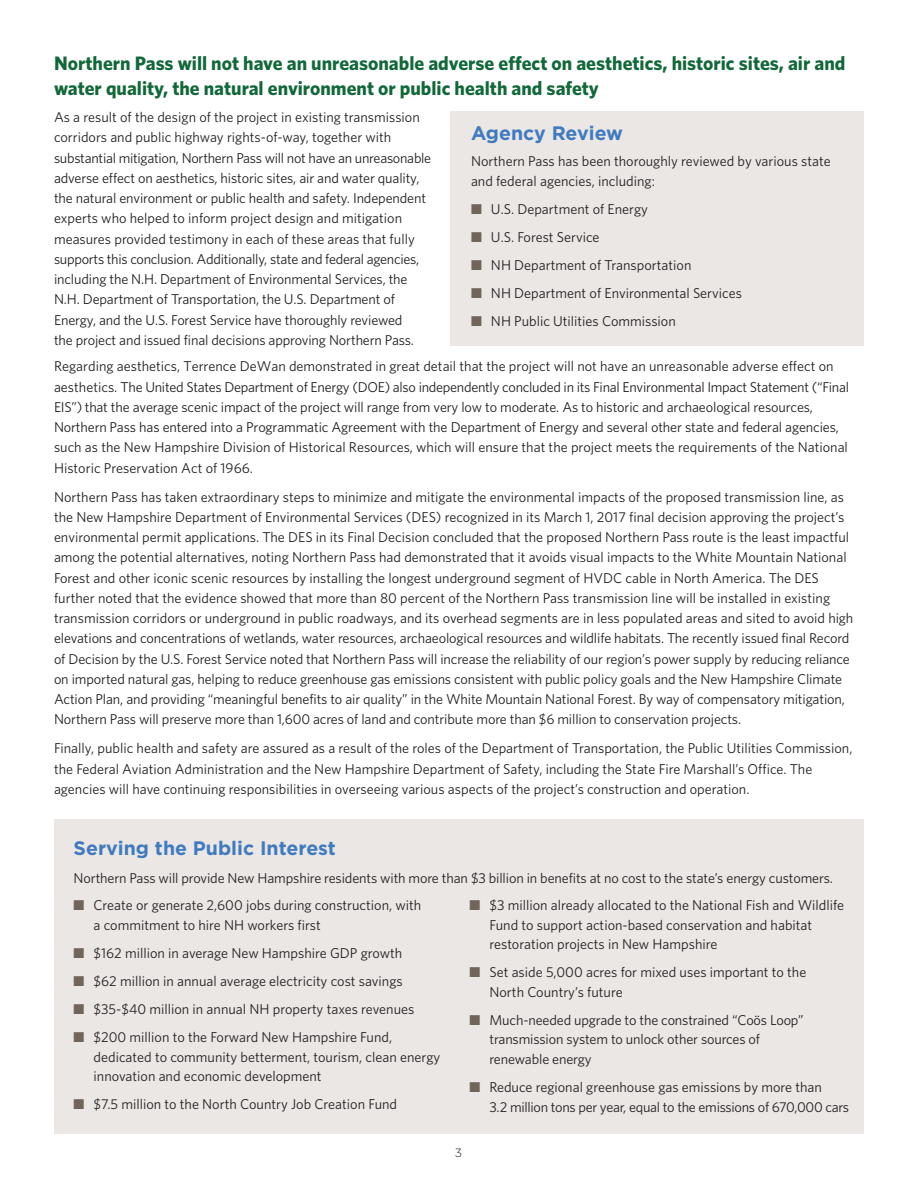
<style>
.page{position:relative;width:918px;height:1188px;background:#fff}
.page>*{position:absolute;margin:0;border:0;box-sizing:border-box;transform-origin:0 0}
.Body{font:700 19.5px/25.5px "Whitney";color:#116839}
.t1{font:700 19.5px "Gotham";color:#407bbf}
.Body-2{font:14.25px/20.2px "Whitney";color:#231f20}
.Body-3{font:14.25px/19.5px "Whitney";letter-spacing:-.02em;color:#231f20}
.t2{font:300 12px "Gotham";color:#231f20}
.s1{color:#706558}
</style>
<div class="page">
<div style="left:450px;top:111px;width:414px;height:235px;background:#ebe7e5"></div>
<div style="left:54px;top:819px;width:810px;height:315px;background:#ebe7e5"></div>
<p class="Body" style="left:54px;top:50px;width:793px">Northern Pass will not have an unreasonable adverse effect on aesthetics, historic sites, air and water quality, the natural environment or public health and safety</p>
<p class="t1" style="left:471px;top:121px;width:153px">Agency Review</p>
<p class="Body-2" style="left:471px;top:151px;width:361px;line-height:19.5px">Northern Pass has been thoroughly reviewed by various state and federal agencies, including:</p>
<p class="Body-2" style="left:471px;top:198px;width:179px"><span class="s1">■</span> U.S. Department of Energy</p>
<p class="Body-2" style="left:471px;top:226px;width:130px"><span class="s1">■</span> U.S. Forest Service</p>
<p class="Body-2" style="left:471px;top:255px;width:222px"><span class="s1">■</span> NH Department of Transportation</p>
<p class="Body-2" style="left:471px;top:283px;width:272px"><span class="s1">■</span> NH Department of Environmental Services</p>
<p class="Body-2" style="left:471px;top:311px;width:206px"><span class="s1">■</span> NH Public Utilities Commission</p>
<h1 class="Body-2" style="left:54px;top:107px;width:379px">As a result of the design of the project in existing transmission corridors and public highway rights-of-way, together with substantial mitigation, Northern Pass will not have an unreasonable adverse effect on aesthetics, historic sites, air and water quality, the natural environment or public health and safety. Independent experts who helped to inform project design and mitigation measures provided testimony in each of these areas that fully supports this conclusion. Additionally, state and federal agencies, including the N.H. Department of Environmental Services, the N.H. Department of Transportation, the U.S. Department of Energy, and the U.S. Forest Service have thoroughly reviewed<br>the project and issued final decisions approving Northern Pass.</h1>
<h1 class="Body-2" style="left:54px;top:356px;width:797px">Regarding aesthetics, Terrence DeWan demonstrated in great detail that the project will not have an unreasonable adverse effect on aesthetics. The United States Department of Energy (DOE) also independently concluded in its Final Environmental Impact Statement (“Final EIS”) that the average scenic impact of the project will range from very low to moderate. As to historic and archaeological resources, Northern Pass has entered into a Programmatic Agreement with the Department of Energy and several other state and federal agencies, such as the New Hampshire Division of Historical Resources, which will ensure that the project meets the requirements of the National Historic Preservation Act of 1966.</h1>
<h1 class="Body-2" style="left:54px;top:486px;width:801px">Northern Pass has taken extraordinary steps to minimize and mitigate the environmental impacts of the proposed transmission line, as the New Hampshire Department of Environmental Services (DES) recognized in its March 1, 2017 final decision approving the project’s environmental permit applications. The DES in its Final Decision concluded that the proposed Northern Pass route is the least impactful among the potential alternatives, noting Northern Pass had demonstrated that it avoids visual impacts to the White Mountain National Forest and other iconic scenic resources by installing the longest underground segment of HVDC cable in North America. The DES further noted that the evidence showed that more than 80 percent of the Northern Pass transmission line will be installed in existing transmission corridors or underground in public roadways, and its overhead segments are in less populated areas and sited to avoid high elevations and concentrations of wetlands, water resources, archaeological resources and wildlife habitats. The recently issued final Record of Decision by the U.S. Forest Service noted that Northern Pass will increase the reliability of our region’s power supply by reducing reliance on imported natural gas, helping to reduce greenhouse gas emissions consistent with public policy goals and the New Hampshire Climate Action Plan, and providing “meaningful benefits to air quality” in the White Mountain National Forest. By way of compensatory mitigation, Northern Pass will preserve more than 1,600 acres of land and contribute more than $6 million to conservation projects.</h1>
<h1 class="Body-2" style="left:54px;top:738px;width:800px;line-height:20.7px">Finally, public health and safety are assured as a result of the roles of the Department of Transportation, the Public Utilities Commission, the Federal Aviation Administration and the New Hampshire Department of Safety, including the State Fire Marshall’s Office. The agencies will have continuing responsibilities in overseeing various aspects of the project’s construction and operation.</h1>
<p class="t1" style="left:74px;top:836px;width:264px">Serving the Public Interest</p>
<p class="Body-2" style="left:74px;top:867px;width:761px">Northern Pass will provide New Hampshire residents with more than $3 billion in benefits at no cost to the state’s energy customers.</p>
<p class="Body-2" style="left:94px;top:895px;width:329px;line-height:19.5px;text-indent:-20px"><span class="s1">■</span> Create or generate 2,600 jobs during construction, with a commitment to hire NH workers first</p>
<p class="Body-2" style="left:74px;top:942px;width:330px"><span class="s1">■</span> $162 million in average New Hampshire GDP growth</p>
<p class="Body-2" style="left:74px;top:971px;width:331px"><span class="s1">■</span> $62 million in annual average electricity cost savings</p>
<p class="Body-2" style="left:74px;top:999px;width:342px"><span class="s1">■</span> $35-$40 million in annual NH property taxes revenues</p>
<p class="Body-2" style="left:94px;top:1027px;width:348px;line-height:19.5px;text-indent:-20px"><span class="s1">■</span> $200 million to the Forward New Hampshire Fund, dedicated to community betterment, tourism, clean energy innovation and economic development</p>
<p class="Body-2" style="left:74px;top:1094px;width:325px"><span class="s1">■</span> $7.5 million to the North Country Job Creation Fund</p>
<p class="Body-2" style="left:489px;top:895px;width:356px;line-height:19.5px;text-indent:-20px"><span class="s1">■</span> $3 million already allocated to the National Fish and Wildlife<br>Fund to support action-based conservation and habitat restoration projects in New Hampshire</p>
<p class="Body-2" style="left:489px;top:962px;width:318px;line-height:19.5px;text-indent:-20px"><span class="s1">■</span> Set aside 5,000 acres for mixed uses important to the<br>North Country’s future</p>
<p class="Body-2" style="left:489px;top:1010px;width:316px;line-height:19.5px;text-indent:-20px"><span class="s1">■</span> Much-needed upgrade to the constrained “Coös Loop” transmission system to unlock other sources of renewable energy</p>
<p class="Body-3" style="left:489px;top:1077px;width:361px;text-indent:-20px"><span class="s1">■</span> Reduce regional greenhouse gas emissions by more than<br>3.2 million tons per year, equal to the emissions of 670,000 cars</p>
<p class="t2" style="left:455px;top:1146px;width:9px">3</p>
</div>
